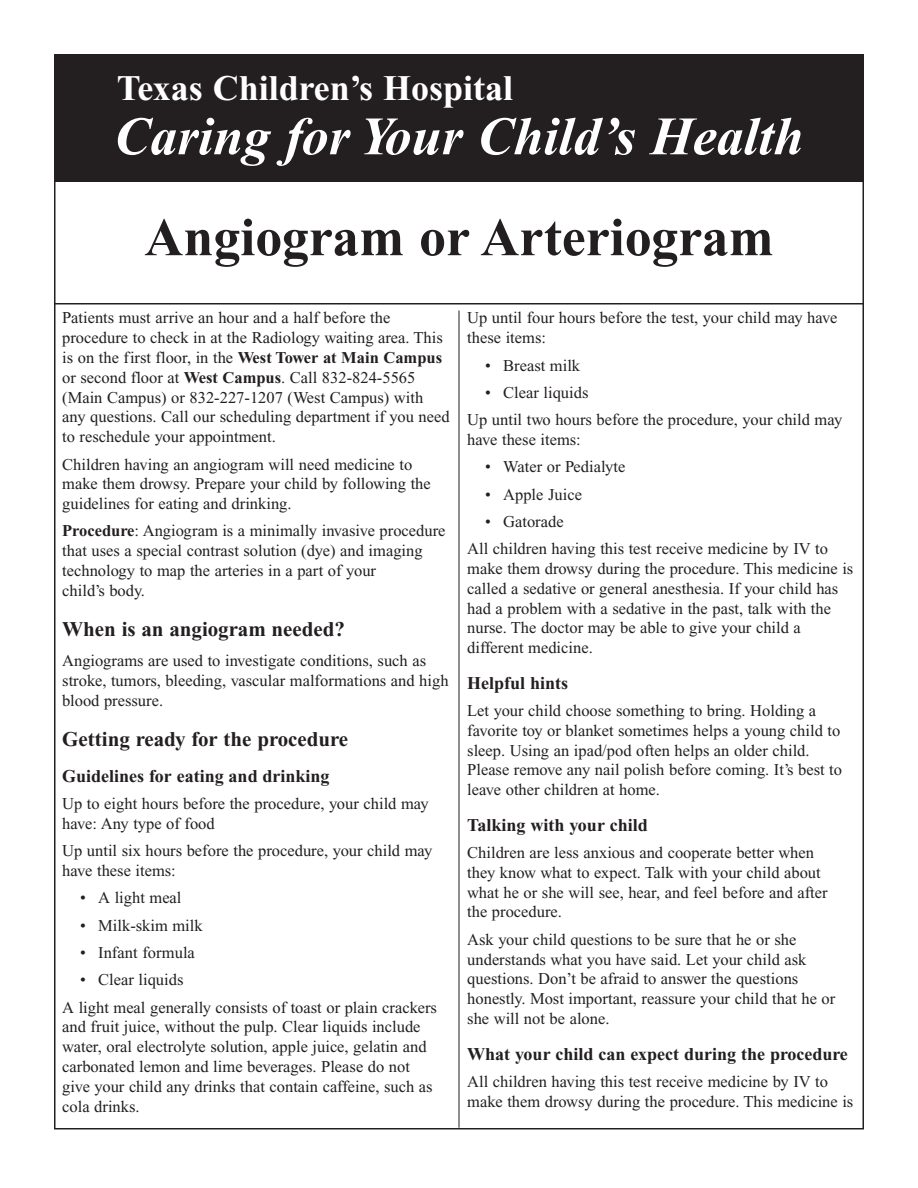
<style>
.page{position:relative;width:918px;height:1188px;background:#fff}
.page>*{position:absolute;margin:0;border:0;box-sizing:border-box;transform-origin:0 0}
.t1{font:italic 700 54px "Times New Roman";color:#fff}
.t2{font:700 54px "Times New Roman";color:#231f20}
.t3{font:700 36px "Times New Roman";color:#fff}
.t4{font:700 21px "Times New Roman";color:#231f20}
.t5{font:700 18px "Times New Roman";color:#231f20}
.t6{font:16.5px/19.8px "Times New Roman";color:#231f20}
.s1{font-weight:700}
</style>
<div class="page">
<hr style="left:54px;top:303px;width:810px;height:1px;background:#231f20">
<hr style="left:459px;top:310px;width:1px;height:818px;background:#231f20">
<div style="left:54px;top:54px;width:810px;height:128px;background:#231f20"></div>
<h2 class="t3" style="left:117px;top:76px;width:398px">Texas Children’s Hospital</h2>
<h1 class="t1" style="left:114px;top:119px;width:691px">Caring for Your Child’s Health</h1>
<h1 class="t2" style="left:144px;top:219px;width:631px">Angiogram or Arteriogram</h1>
<p class="t6" style="left:62px;top:310px;width:389px">Patients must arrive an hour and a half before the procedure to check in at the Radiology waiting area. This is on the first floor, in the <span class="s1">West Tower at Main Campus </span>or second floor at <span class="s1">West Campus</span>. Call 832-824-5565 (Main Campus) or 832-227-1207 (West Campus) with any questions. Call our scheduling department if you need to reschedule your appointment.</p>
<p class="t6" style="left:62px;top:456px;width:370px">Children having an angiogram will need medicine to make them drowsy. Prepare your child by following the guidelines for eating and drinking.</p>
<p class="t6" style="left:62px;top:523px;width:385px"><span class="s1">Procedure</span>: Angiogram is a minimally invasive procedure that uses a special contrast solution (dye) and imaging technology to map the arteries in a part of your<br>child’s body.</p>
<p class="t4" style="left:62px;top:622px;width:284px">When is an angiogram needed?</p>
<p class="t6" style="left:62px;top:652px;width:388px">Angiograms are used to investigate conditions, such as stroke, tumors, bleeding, vascular malformations and high blood pressure.</p>
<p class="t4" style="left:62px;top:732px;width:288px">Getting ready for the procedure</p>
<p class="t5" style="left:62px;top:770px;width:269px">Guidelines for eating and drinking</p>
<p class="t6" style="left:62px;top:795px;width:368px">Up to eight hours before the procedure, your child may have: Any type of food</p>
<p class="t6" style="left:62px;top:842px;width:372px">Up until six hours before the procedure, your child may have these items:</p>
<p class="t6" style="left:80px;top:890px;width:103px">• A light meal</p>
<p class="t6" style="left:80px;top:917px;width:124px">• Milk-skim milk</p>
<p class="t6" style="left:80px;top:944px;width:116px">• Infant formula</p>
<p class="t6" style="left:62px;top:968px;width:376px;line-height:27.3px;text-indent:18px">• Clear liquids<br>A light meal generally consists of toast or plain crackers</p>
<p class="t6" style="left:62px;top:1019px;width:372px">and fruit juice, without the pulp. Clear liquids include water, oral electrolyte solution, apple juice, gelatin and carbonated lemon and lime beverages. Please do not give your child any drinks that contain caffeine, such as cola drinks.</p>
<p class="t6" style="left:467px;top:310px;width:372px">Up until four hours before the test, your child may have these items:</p>
<p class="t6" style="left:485px;top:357px;width:96px">• Breast milk</p>
<p class="t6" style="left:467px;top:380px;width:377px;line-height:27.3px;text-indent:18px">• Clear liquids<br>Up until two hours before the procedure, your child may</p>
<p class="t6" style="left:467px;top:431px;width:115px">have these items:</p>
<p class="t6" style="left:485px;top:458px;width:142px">• Water or Pedialyte</p>
<p class="t6" style="left:485px;top:486px;width:98px">• Apple Juice</p>
<p class="t6" style="left:467px;top:509px;width:362px;line-height:27.3px;text-indent:18px">• Gatorade<br>All children having this test receive medicine by IV to</p>
<p class="t6" style="left:467px;top:560px;width:388px">make them drowsy during the procedure. This medicine is called a sedative or general anesthesia. If your child has had a problem with a sedative in the past, talk with the nurse. The doctor may be able to give your child a different medicine.</p>
<p class="t5" style="left:467px;top:677px;width:102px">Helpful hints</p>
<p class="t6" style="left:467px;top:702px;width:376px">Let your child choose something to bring. Holding a favorite toy or blanket sometimes helps a young child to sleep. Using an ipad/pod often helps an older child.<br>Please remove any nail polish before coming. It’s best to leave other children at home.</p>
<p class="t5" style="left:467px;top:819px;width:182px">Talking with your child</p>
<p class="t6" style="left:467px;top:844px;width:362px">Children are less anxious and cooperate better when they know what to expect. Talk with your child about what he or she will see, hear, and feel before and after the procedure.</p>
<p class="t6" style="left:467px;top:931px;width:370px">Ask your child questions to be sure that he or she understands what you have said. Let your child ask questions. Don’t be afraid to answer the questions honestly. Most important, reassure your child that he or she will not be alone.</p>
<p class="t5" style="left:467px;top:1048px;width:382px">What your child can expect during the procedure</p>
<p class="t6" style="left:467px;top:1073px;width:388px">All children having this test receive medicine by IV to make them drowsy during the procedure. This medicine is</p>
</div>
